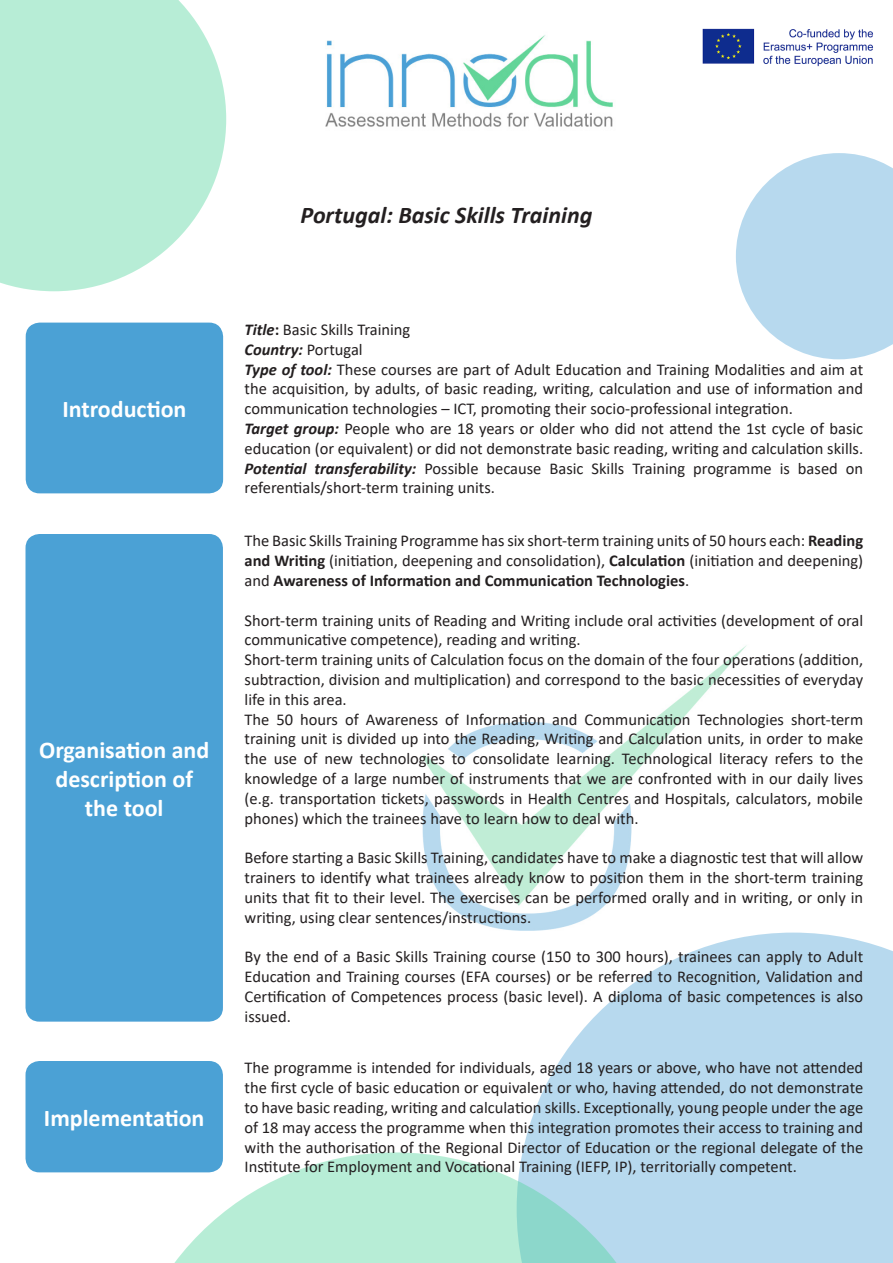
<style>
.page{position:relative;width:893px;height:1263px;background:#fff}
.page>*{position:absolute;margin:0;border:0;box-sizing:border-box;transform-origin:0 0}
.t1{font:700 24px/28.8px "Calibri";color:#fff;text-align:center}
.t2{font:italic 700 24px "Calibri";color:#231f20}
.t3{font:16.5px/19.8px "Calibri";color:#231f20;text-align:justify}
.t4{font:italic 700 16.5px "Calibri";color:#231f20}
.s1{font-weight:700;font-style:italic}
.s2{font-weight:700}
.s3{font-weight:400;font-style:normal}
</style>
<div class="page">
<svg style="left:0;top:0;width:226px;height:291px;fill:#b7edd6"></svg>
<svg style="left:736px;top:153px;width:157px;height:206px"></svg>
<svg style="left:522px;top:932px;width:371px;height:331px;fill:#b7d9ee"></svg>
<svg style="left:119px;top:1152px;width:553px;height:111px;fill:#b7edd6"></svg>
<img style="left:422px;top:645px;width:327px;height:304px">
<img style="left:325px;top:35px;width:288px;height:92px">
<div style="left:26px;top:323px;width:197px;height:170px;background:#4ba1d5;border-radius:14px"></div>
<div style="left:26px;top:534px;width:197px;height:488px;background:#4ba1d5;border-radius:14px"></div>
<div style="left:26px;top:1061px;width:197px;height:111px;background:#4ba1d5;border-radius:14px"></div>
<img style="left:702px;top:28px;width:171px;height:39px">
<p class="t2" style="left:301px;top:198px;width:293px">Portugal: Basic Skills Training</p>
<p class="t1" style="left:62px;top:394px;width:126px">Introduction</p>
<p class="t1" style="left:39px;top:735px;width:172px">Organisation and description of</p>
<p class="t1" style="left:85px;top:793px;width:80px">the tool</p>
<p class="t1" style="left:44px;top:1103px;width:162px">Implementation</p>
<p class="t3" style="left:245px;top:319px;width:167px"><span class="s1">Title</span><span class="s2">:</span> Basic Skills Training</p>
<p class="t4" style="left:245px;top:338px;width:120px">Country: <span class="s3">Portugal</span></p>
<p class="t3" style="left:245px;top:359px;width:620px"><span class="s1">Type of tool:</span> These courses are part of Adult Education and Training Modalities and aim at the acquisition, by adults, of basic reading, writing, calculation and use of information and communication technologies – ICT, promoting their socio-professional integration.</p>
<p class="t3" style="left:245px;top:418px;width:620px"><span class="s1">Target group:</span> People who are 18 years or older who did not attend the 1st cycle of basic education (or equivalent) or did not demonstrate basic reading, writing and calculation skills.</p>
<p class="t3" style="left:245px;top:458px;width:620px"><span class="s1">Potential transferability:</span> Possible because Basic Skills Training programme is based on referentials/short-term training units.</p>
<p class="t3" style="left:245px;top:531px;width:620px">The Basic Skills Training Programme has six short-term training units of 50 hours each: <span class="s2">Reading and Writing</span> (initiation, deepening and consolidation), <span class="s2">Calculation</span> (initiation and deepening) and <span class="s2">Awareness of Information and Communication Technologies</span>.</p>
<p class="t3" style="left:245px;top:610px;width:620px">Short-term training units of Reading and Writing include oral activities (development of oral communicative competence), reading and writing.</p>
<p class="t3" style="left:245px;top:649px;width:620px">Short-term training units of Calculation focus on the domain of the four operations (addition, subtraction, division and multiplication) and correspond to the basic necessities of everyday life in this area.</p>
<p class="t3" style="left:245px;top:709px;width:620px">The 50 hours of Awareness of Information and Communication Technologies short-term training unit is divided up into the Reading, Writing and Calculation units, in order to make the use of new technologies to consolidate learning. Technological literacy refers to the knowledge of a large number of instruments that we are confronted with in our daily lives (e.g. transportation tickets, passwords in Health Centres and Hospitals, calculators, mobile phones) which the trainees have to learn how to deal with.</p>
<p class="t3" style="left:245px;top:847px;width:620px">Before starting a Basic Skills Training, candidates have to make a diagnostic test that will allow trainers to identify what trainees already know to position them in the short-term training units that fit to their level. The exercises can be performed orally and in writing, or only in writing, using clear sentences/instructions.</p>
<p class="t3" style="left:245px;top:946px;width:620px">By the end of a Basic Skills Training course (150 to 300 hours), trainees can apply to Adult Education and Training courses (EFA courses) or be referred to Recognition, Validation and Certification of Competences process (basic level). A diploma of basic competences is also issued.</p>
<p class="t3" style="left:245px;top:1057px;width:620px">The programme is intended for individuals, aged 18 years or above, who have not attended the first cycle of basic education or equivalent or who, having attended, do not demonstrate to have basic reading, writing and calculation skills. Exceptionally, young people under the age of 18 may access the programme when this integration promotes their access to training and with the authorisation of the Regional Director of Education or the regional delegate of the Institute for Employment and Vocational Training (IEFP, IP), territorially competent.</p>
</div>
